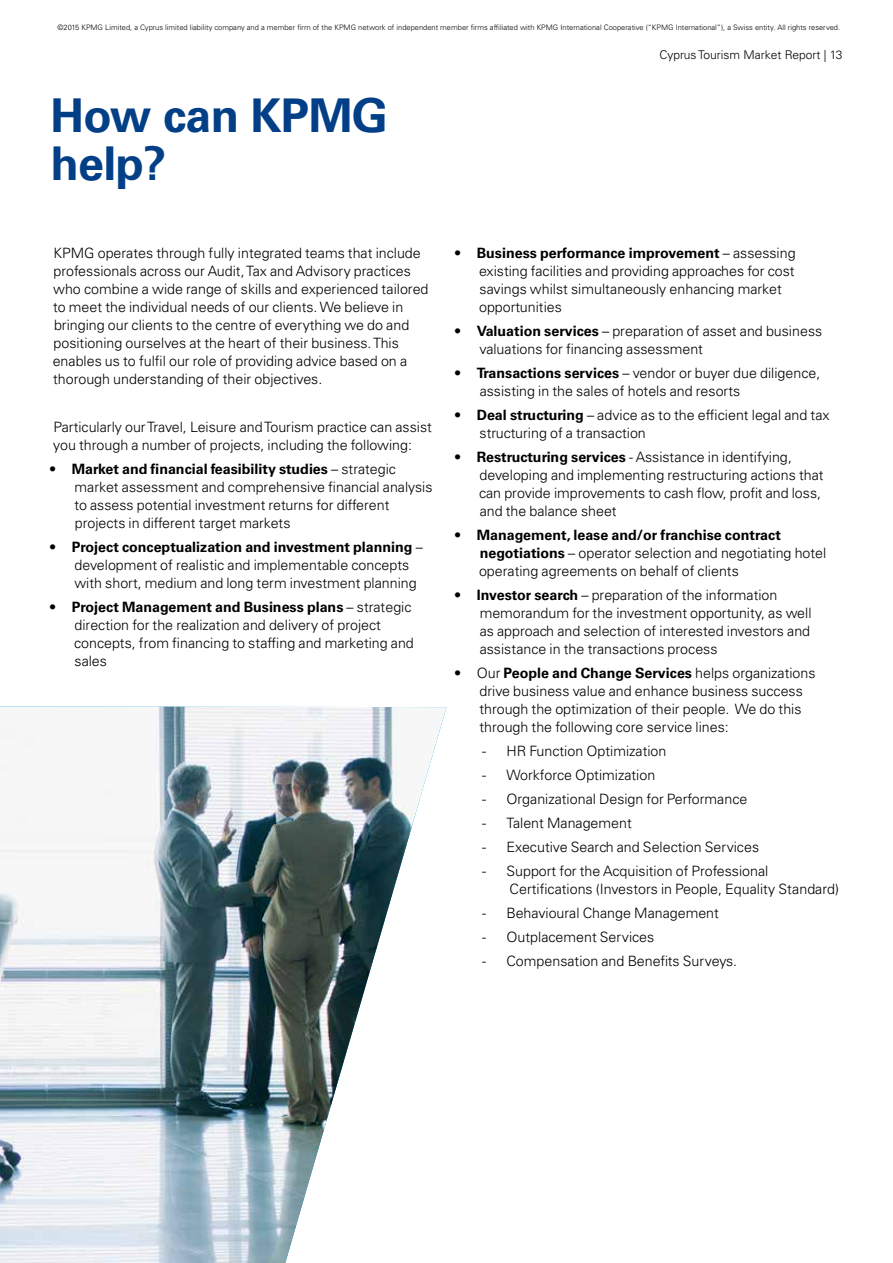
<style>
.page{position:relative;width:893px;height:1263px;background:#fff}
.page>*{position:absolute;margin:0;border:0;box-sizing:border-box;transform-origin:0 0}
.t1{font:700 46.5px/48px "Univers LT Std";letter-spacing:-.015em;color:#023f87}
.t2{font:300 14.25px/18px "Univers LT Std";color:#000}
.t3{font:300 12px "Univers LT Std";color:#000}
.t4{font:300 7.5px "Univers LT Std";color:#000}
.s1{font-weight:700}
</style>
<div class="page">
<img style="left:0;top:706px;width:446px;height:557px">
<p class="t4" style="left:58px;top:23px;width:784px">©2015 KPMG Limited, a Cyprus limited liability company and a member firm of the KPMG network of independent member firms affiliated with KPMG International Cooperative (“KPMG International”), a Swiss entity. All rights reserved.</p>
<h1 class="t1" style="left:50px;top:92px;width:339px">How can KPMG help?</h1>
<p class="t3" style="left:660px;top:48px;width:184px">Cyprus Tourism Market Report | 13</p>
<p class="t2" style="left:53px;top:244px;width:377px">KPMG operates through fully integrated teams that include professionals across our Audit, Tax and Advisory practices who combine a wide range of skills and experienced tailored to meet the individual needs of our clients. We believe in bringing our clients to the centre of everything we do and positioning ourselves at the heart of their business. This enables us to fulfil our role of providing advice based on a thorough understanding of their objectives.</p>
<p class="t2" style="left:53px;top:418px;width:380px">Particularly our Travel, Leisure and Tourism practice can assist you through a number of projects, including the following:</p>
<p class="t2" style="left:74px;top:460px;width:360px;text-indent:-25px">• <span class="s1">Market and financial feasibility studies</span> – strategic market assessment and comprehensive financial analysis to assess potential investment returns for different projects in different target markets</p>
<p class="t2" style="left:74px;top:538px;width:350px;text-indent:-25px">• <span class="s1">Project conceptualization and investment planning</span> – development of realistic and implementable concepts with short, medium and long term investment planning</p>
<p class="t2" style="left:74px;top:598px;width:341px;text-indent:-25px">• <span class="s1">Project Management and Business plans</span> – strategic direction for the realization and delivery of project concepts, from financing to staffing and marketing and sales</p>
<p class="t2" style="left:479px;top:244px;width:318px;text-indent:-25px">• <span class="s1">Business performance improvement</span> – assessing existing facilities and providing approaches for cost savings whilst simultaneously enhancing market opportunities</p>
<p class="t2" style="left:479px;top:322px;width:344px;text-indent:-25px">• <span class="s1">Valuation services</span> – preparation of asset and business valuations for financing assessment</p>
<p class="t2" style="left:480px;top:364px;width:342px;text-indent:-26px">• <span class="s1">Transactions services</span> – vendor or buyer due diligence, assisting in the sales of hotels and resorts</p>
<p class="t2" style="left:480px;top:406px;width:352px;text-indent:-25px">• <span class="s1">Deal structuring</span> – advice as to the efficient legal and tax structuring of a transaction</p>
<p class="t2" style="left:479px;top:448px;width:346px;text-indent:-25px">• <span class="s1">Restructuring services</span> - Assistance in identifying, developing and implementing restructuring actions that can provide improvements to cash flow, profit and loss, and the balance sheet</p>
<p class="t2" style="left:479px;top:526px;width:349px;text-indent:-25px">• <span class="s1">Management, lease and/or franchise contract negotiations</span> – operator selection and negotiating hotel operating agreements on behalf of clients</p>
<p class="t2" style="left:480px;top:586px;width:333px;text-indent:-26px">• <span class="s1">Investor search</span> – preparation of the information memorandum for the investment opportunity, as well as approach and selection of interested investors and assistance in the transactions process</p>
<p class="t2" style="left:479px;top:664px;width:338px;text-indent:-25px">• Our <span class="s1">People and Change Services</span> helps organizations drive business value and enhance business success through the optimization of their people. We do this through the following core service lines:</p>
<p class="t2" style="left:482px;top:742px;width:186px">- HR Function Optimization</p>
<p class="t2" style="left:482px;top:766px;width:174px">- Workforce Optimization</p>
<p class="t2" style="left:482px;top:790px;width:267px">- Organizational Design for Performance</p>
<p class="t2" style="left:482px;top:814px;width:151px">- Talent Management</p>
<p class="t2" style="left:482px;top:838px;width:278px">- Executive Search and Selection Services</p>
<p class="t2" style="left:510px;top:862px;width:331px;text-indent:-27px">- Support for the Acquisition of Professional<br>Certifications (Investors in People, Equality Standard)</p>
<p class="t2" style="left:482px;top:904px;width:238px">- Behavioural Change Management</p>
<p class="t2" style="left:482px;top:928px;width:174px">- Outplacement Services</p>
<p class="t2" style="left:482px;top:952px;width:256px">- Compensation and Benefits Surveys.</p>
</div>
